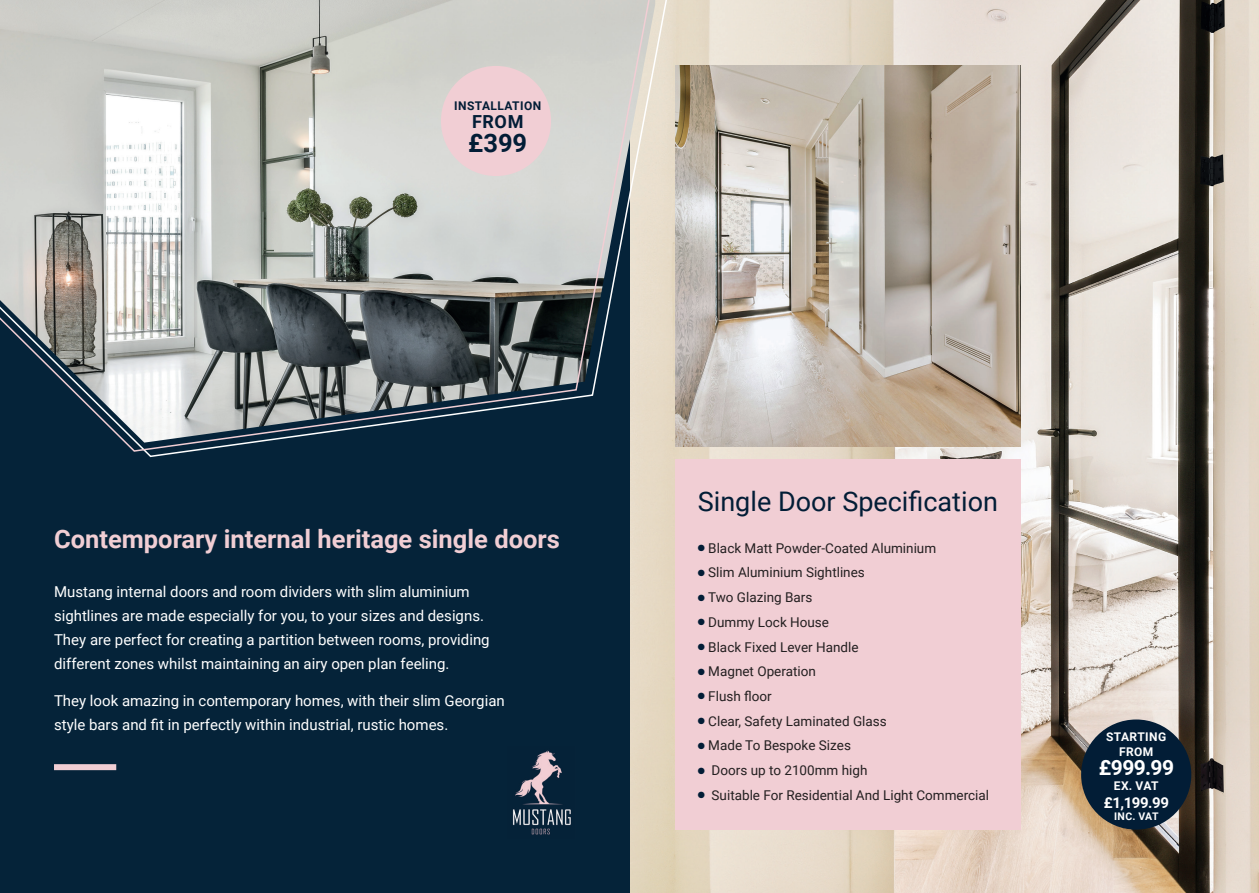
<style>
.page{position:relative;width:1259px;height:893px;background:#fff}
.page>*{position:absolute;margin:0;border:0;box-sizing:border-box;transform-origin:0 0}
.t1{font:27px "Roboto";color:#021d36}
.t2{font:700 25.5px "Roboto";color:#f1ced4}
.t3{font:700 25.5px "Roboto";color:#021d36}
.t4{font:700 21px "Roboto";color:#fff}
.t5{font:700 18px "Roboto";color:#021d36}
.t6{font:15px/24px "Roboto";color:#fff}
.t7{font:700 15px "Roboto";color:#fff}
.t8{font:13.5px "Roboto";color:#231f20}
.t9{font:700 12px/14.4px "Roboto";letter-spacing:.035em;color:#fff;text-align:center}
.t10{font:700 12px "Roboto";letter-spacing:.035em;color:#021d36}
.t11{font:700 10.5px "Roboto";letter-spacing:.015em;color:#fff}
.s1{color:#021d36}
</style>
<div class="page">
<img style="left:629px;top:0;width:630px;height:893px">
<img style="left:675px;top:66px;width:345px;height:380px">
<div style="left:0;top:96px;width:629px;height:797px;background:#052339"></div>
<div style="left:54px;top:764px;width:62px;height:6px;background:#f1ced4"></div>
<img style="left:512px;top:750px;width:59px;height:85px">
<div style="left:675px;top:459px;width:345px;height:371px;background:#f1ced4"></div>
<svg style="left:146px;top:0;width:525px;height:458px"></svg>
<svg style="left:0;top:0;width:655px;height:453px;background:#a0a5a5"></svg>
<div style="left:441px;top:66px;width:110px;height:110px;background:#f1ced4;border-radius:50%"></div>
<div style="left:1081px;top:719px;width:110px;height:111px;background:#021d36;border-radius:50%"></div>
<p class="t10" style="left:454px;top:97px;width:88px">INSTALLATION</p>
<p class="t5" style="left:472px;top:109px;width:53px">FROM</p>
<h2 class="t3" style="left:468px;top:125px;width:61px">£399</h2>
<h2 class="t2" style="left:54px;top:521px;width:507px">Contemporary internal heritage single doors</h2>
<p class="t6" style="left:54px;top:579px;width:437px">Mustang internal doors and room dividers with slim aluminium sightlines are made especially for you, to your sizes and designs.<br>They are perfect for creating a partition between rooms, providing different zones whilst maintaining an airy open plan feeling.</p>
<p class="t6" style="left:54px;top:688px;width:452px">They look amazing in contemporary homes, with their slim Georgian style bars and fit in perfectly within industrial, rustic homes.</p>
<h1 class="t1" style="left:698px;top:482px;width:302px">Single Door Specification</h1>
<p class="t8" style="left:698px;top:538px;width:240px"><span class="s1">●</span> Black Matt Powder-Coated Aluminium</p>
<p class="t8" style="left:698px;top:563px;width:169px"><span class="s1">●</span> Slim Aluminium Sightlines</p>
<p class="t8" style="left:698px;top:588px;width:116px"><span class="s1">●</span> Two Glazing Bars</p>
<p class="t8" style="left:698px;top:612px;width:133px"><span class="s1">●</span> Dummy Lock House</p>
<p class="t8" style="left:698px;top:637px;width:162px"><span class="s1">●</span> Black Fixed Lever Handle</p>
<p class="t8" style="left:698px;top:662px;width:120px"><span class="s1">●</span> Magnet Operation</p>
<p class="t8" style="left:698px;top:687px;width:76px"><span class="s1">●</span> Flush floor</p>
<p class="t8" style="left:698px;top:711px;width:190px"><span class="s1">●</span> Clear, Safety Laminated Glass</p>
<p class="t8" style="left:698px;top:736px;width:155px"><span class="s1">●</span> Made To Bespoke Sizes</p>
<p class="t8" style="left:698px;top:761px;width:171px"><span class="s1">●</span> Doors up to 2100mm high</p>
<p class="t8" style="left:698px;top:785px;width:293px"><span class="s1">●</span> Suitable For Residential And Light Commercial</p>
<p class="t9" style="left:1106px;top:729px;width:62px">STARTING<br>FROM</p>
<h3 class="t4" style="left:1098px;top:753px;width:77px">£999.99</h3>
<p class="t9" style="left:1113px;top:778px;width:46px">EX. VAT</p>
<p class="t7" style="left:1103px;top:792px;width:67px">£1,199.99</p>
<p class="t11" style="left:1114px;top:809px;width:46px">INC. VAT</p>
</div>
